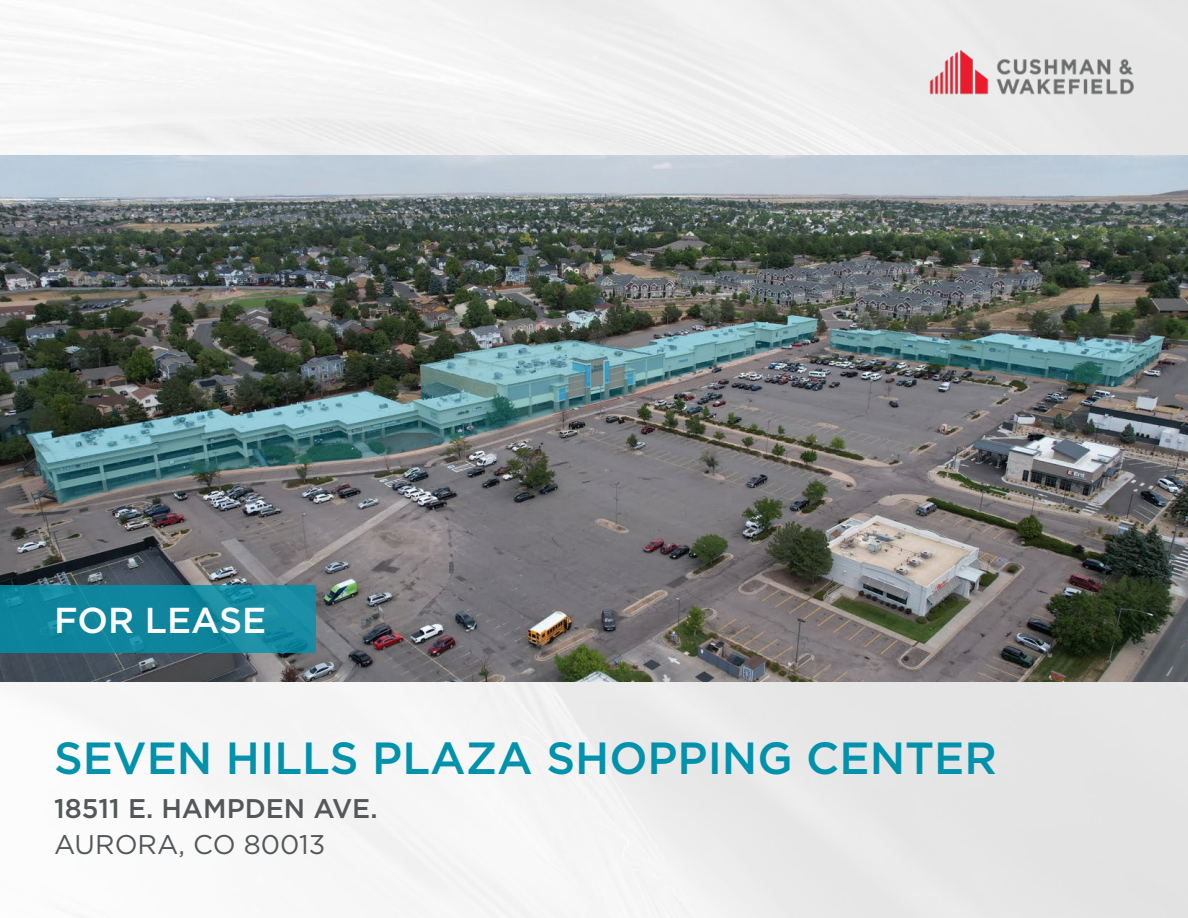
<style>
.page{position:relative;width:1188px;height:918px;background:#fff}
.page>*{position:absolute;margin:0;border:0;box-sizing:border-box;transform-origin:0 0}
.t1{font:500 45px "Gotham";color:#0092ad}
.t2{font:500 36px "Gotham";color:#fff}
.t3{font:500 27px "Gotham";color:#545759}
.t4{font:27px "Gotham";color:#545759}
</style>
<div class="page">
<img style="left:0;top:0;width:1188px;height:918px">
<img style="left:0;top:156px;width:1188px;height:525px">
<svg style="left:0;top:585px;width:315px;height:68px;background:#11879e"></svg>
<img style="left:903px;top:49px;width:259px;height:55px">
<img style="left:830px;top:329px;width:335px;height:58px">
<img style="left:25px;top:315px;width:793px;height:189px">
<p class="t2" style="left:54px;top:597px;width:214px">FOR LEASE</p>
<p class="t1" style="left:54px;top:728px;width:944px">SEVEN HILLS PLAZA SHOPPING CENTER</p>
<p class="t3" style="left:54px;top:790px;width:325px">18511 E. HAMPDEN AVE.</p>
<p class="t4" style="left:54px;top:827px;width:273px">AURORA, CO 80013</p>
</div>
